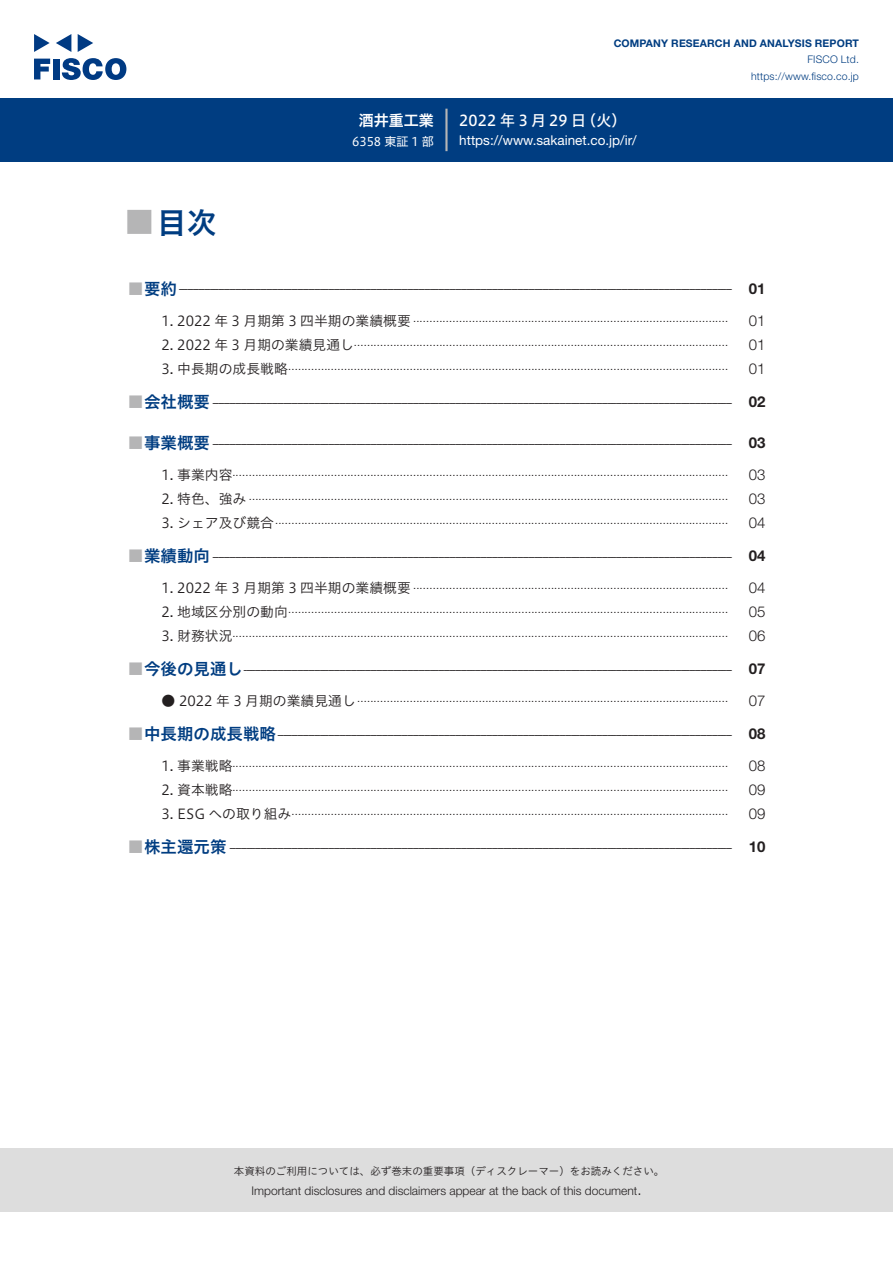
<style>
.page{position:relative;width:893px;height:1263px;background:#fff}
.page>*{position:absolute;margin:0;border:0;box-sizing:border-box;transform-origin:0 0}
.t1{font:30px "Hiragino UD Sans Std N W6";color:#003d81}
.t2{font:24px "Hiragino UD Sans Std W6";color:#b5b5b6}
.t3{font:16.5px "Hiragino UD Sans Std W6";color:#003d81}
.t4{font:300 15px "Helvetica Neue LT Std";color:#231f20}
.t5{font:700 15px "Helvetica Neue LT Std";color:#231f20}
.t6{font:15px "Hiragino UD Sans F Std N W5";letter-spacing:.01em;color:#fff}
.t7{font:15px "Hiragino UD Sans F Std N W6";color:#fff}
.t8{font:13.8px "Hiragino UD Sans Std W3";color:#231f20}
.t9{font:13.5px "Helvetica Neue LT Std";color:#fff}
.t10{font:12px "Hiragino UD Sans Std W3";color:#231f20}
.t11{font:300 12px "Helvetica Neue LT Std";color:#231f20}
.t12{font:12px "Hiragino UD Sans F Std N W4";color:#fff}
.t13{font:10.5px "Hiragino UD Sans Std W3";color:#231f20}
.t14{font:700 10.5px "Helvetica Neue LT Std";letter-spacing:.015em;color:#003d81}
.t15{font:300 10.5px/16.5px "Helvetica Neue LT Std";letter-spacing:.015em;color:#003d81;text-align:right}
.t16{font:9px "Hiragino UD Sans Std W3";color:#231f20}
.s1{color:#b5b5b6}
</style>
<div class="page">
<div style="left:0;top:1148px;width:893px;height:64px;background:#ddd"></div>
<svg style="left:34px;top:59px;width:16px;height:20px"></svg>
<div style="left:53px;top:59px;width:6px;height:20px;background:#003a83"></div>
<svg style="left:62px;top:58px;width:64px;height:22px"></svg>
<svg style="left:34px;top:34px;width:16px;height:18px"></svg>
<svg style="left:78px;top:34px;width:15px;height:18px"></svg>
<svg style="left:56px;top:34px;width:15px;height:18px"></svg>
<div style="left:0;top:98px;width:893px;height:64px;background:#003d81"></div>
<hr style="left:445px;top:109px;width:3px;height:42px;background:#b5b5b6">
<h2 class="t2" style="left:128px;top:204px;width:25px">█</h2>
<h1 class="t1" style="left:157px;top:199px;width:61px">目次</h1>
<h3 class="t7" style="left:359px;top:109px;width:77px">酒井重工業</h3>
<h3 class="t12" style="left:352px;top:132px;width:83px">6358 東証 1 部</h3>
<p class="t14" style="left:614px;top:37px;width:247px">COMPANY RESEARCH AND ANALYSIS REPORT</p>
<p class="t15" style="left:751px;top:51px;width:109px">FISCO Ltd. https://www.fisco.co j p.</p>
<h3 class="t6" style="left:581px;top:109px;width:47px">（火(</h3>
<h3 class="t6" style="left:459px;top:109px;width:128px">2022 年 3月29 日</h3>
<h3 class="t9" style="left:459px;top:132px;width:179px">https://www.sakainet. c o j p. /i r/</h3>
<h3 class="t3" style="left:128px;top:276px;width:51px"><span class="s1">■</span>要約</h3>
<h3 class="t10" style="left:177px;top:280px;width:557px">-----------------------------------------------------------------------------------------------------------------------------------------------------------------------------------------------------</h3>
<h3 class="t8" style="left:162px;top:310px;width:251px">1. 2022 年 3 月期第 3 四半期の業績概要</h3>
<p class="t16" style="left:413px;top:312px;width:316px">................................................................................................</p>
<h3 class="t8" style="left:162px;top:334px;width:194px">2. 2022 年 3 月期の業績見通し</h3>
<p class="t16" style="left:354px;top:336px;width:375px">..................................................................................................................</p>
<h3 class="t8" style="left:162px;top:358px;width:128px">3. 中長期の成長戦略</h3>
<p class="t16" style="left:289px;top:360px;width:441px">......................................................................................................................................</p>
<h3 class="t3" style="left:128px;top:389px;width:84px"><span class="s1">■</span>会社概要</h3>
<h3 class="t10" style="left:210px;top:393px;width:524px">-----------------------------------------------------------------------------------------------------------------------------------------------------------------------------------------</h3>
<h3 class="t3" style="left:128px;top:430px;width:84px"><span class="s1">■</span>事業概要</h3>
<h3 class="t10" style="left:210px;top:434px;width:524px">-----------------------------------------------------------------------------------------------------------------------------------------------------------------------------------------</h3>
<h3 class="t8" style="left:162px;top:464px;width:73px">1. 事業内容</h3>
<p class="t16" style="left:233px;top:466px;width:497px">.......................................................................................................................................................</p>
<h3 class="t8" style="left:162px;top:488px;width:86px">2. 特色、強み</h3>
<p class="t16" style="left:249px;top:490px;width:480px">..................................................................................................................................................</p>
<h3 class="t8" style="left:162px;top:512px;width:114px">3. シェア及び競合</h3>
<p class="t16" style="left:275px;top:514px;width:454px">..........................................................................................................................................</p>
<h3 class="t3" style="left:128px;top:543px;width:84px"><span class="s1">■</span>業績動向</h3>
<h3 class="t10" style="left:210px;top:547px;width:524px">-----------------------------------------------------------------------------------------------------------------------------------------------------------------------------------------</h3>
<h3 class="t8" style="left:162px;top:577px;width:251px">1. 2022 年 3 月期第 3 四半期の業績概要</h3>
<p class="t16" style="left:413px;top:579px;width:316px">................................................................................................</p>
<h3 class="t8" style="left:162px;top:601px;width:128px">2. 地域区分別の動向</h3>
<p class="t16" style="left:289px;top:603px;width:441px">......................................................................................................................................</p>
<h3 class="t8" style="left:162px;top:625px;width:73px">3. 財務状況</h3>
<p class="t16" style="left:233px;top:627px;width:497px">.......................................................................................................................................................</p>
<h3 class="t3" style="left:128px;top:656px;width:117px"><span class="s1">■</span>今後の見通し</h3>
<h3 class="t10" style="left:243px;top:660px;width:491px">------------------------------------------------------------------------------------------------------------------------------------------------------------------------------</h3>
<h3 class="t8" style="left:162px;top:690px;width:196px">● 2022 年 3 月期の業績見通し</h3>
<p class="t16" style="left:358px;top:692px;width:372px">.................................................................................................................</p>
<h3 class="t3" style="left:128px;top:721px;width:150px"><span class="s1">■</span>中長期の成長戦略</h3>
<h3 class="t10" style="left:276px;top:725px;width:458px">------------------------------------------------------------------------------------------------------------------------------------------------------------------</h3>
<h3 class="t8" style="left:162px;top:755px;width:73px">1. 事業戦略</h3>
<p class="t16" style="left:233px;top:757px;width:497px">.......................................................................................................................................................</p>
<h3 class="t8" style="left:162px;top:779px;width:73px">2. 資本戦略</h3>
<p class="t16" style="left:233px;top:781px;width:497px">.......................................................................................................................................................</p>
<h3 class="t8" style="left:162px;top:803px;width:131px">3. ESG への取り組み</h3>
<p class="t16" style="left:292px;top:805px;width:438px">.....................................................................................................................................</p>
<h3 class="t3" style="left:128px;top:834px;width:101px"><span class="s1">■</span>株主還元策</h3>
<h3 class="t10" style="left:227px;top:838px;width:508px">-----------------------------------------------------------------------------------------------------------------------------------------------------------------------------------</h3>
<h3 class="t5" style="left:749px;top:279px;width:18px">01</h3>
<h3 class="t4" style="left:749px;top:311px;width:18px">01</h3>
<h3 class="t4" style="left:749px;top:335px;width:18px">01</h3>
<h3 class="t4" style="left:749px;top:359px;width:18px">01</h3>
<h3 class="t5" style="left:749px;top:392px;width:18px">02</h3>
<h3 class="t5" style="left:749px;top:433px;width:18px">03</h3>
<h3 class="t4" style="left:749px;top:465px;width:18px">03</h3>
<h3 class="t4" style="left:749px;top:489px;width:18px">03</h3>
<h3 class="t4" style="left:749px;top:513px;width:18px">04</h3>
<h3 class="t5" style="left:749px;top:546px;width:18px">04</h3>
<h3 class="t4" style="left:749px;top:578px;width:18px">04</h3>
<h3 class="t4" style="left:749px;top:602px;width:18px">05</h3>
<h3 class="t4" style="left:749px;top:626px;width:18px">06</h3>
<h3 class="t5" style="left:749px;top:659px;width:18px">07</h3>
<h3 class="t4" style="left:749px;top:691px;width:18px">07</h3>
<h3 class="t5" style="left:749px;top:724px;width:18px">08</h3>
<h3 class="t4" style="left:749px;top:756px;width:18px">08</h3>
<h3 class="t4" style="left:749px;top:780px;width:18px">09</h3>
<h3 class="t4" style="left:749px;top:804px;width:18px">09</h3>
<h3 class="t5" style="left:749px;top:837px;width:18px">10</h3>
<p class="t13" style="left:234px;top:1163px;width:432px">本資料のご利用については、必ず巻末の重要事項（ディスクレーマー）をお読みください。</p>
<h3 class="t4" style="left:637px;top:1180px;width:6px">.</h3>
<h3 class="t11" style="left:251px;top:1183px;width:387px">Important disclosures and disclaimers appear at the back of this document</h3>
</div>
